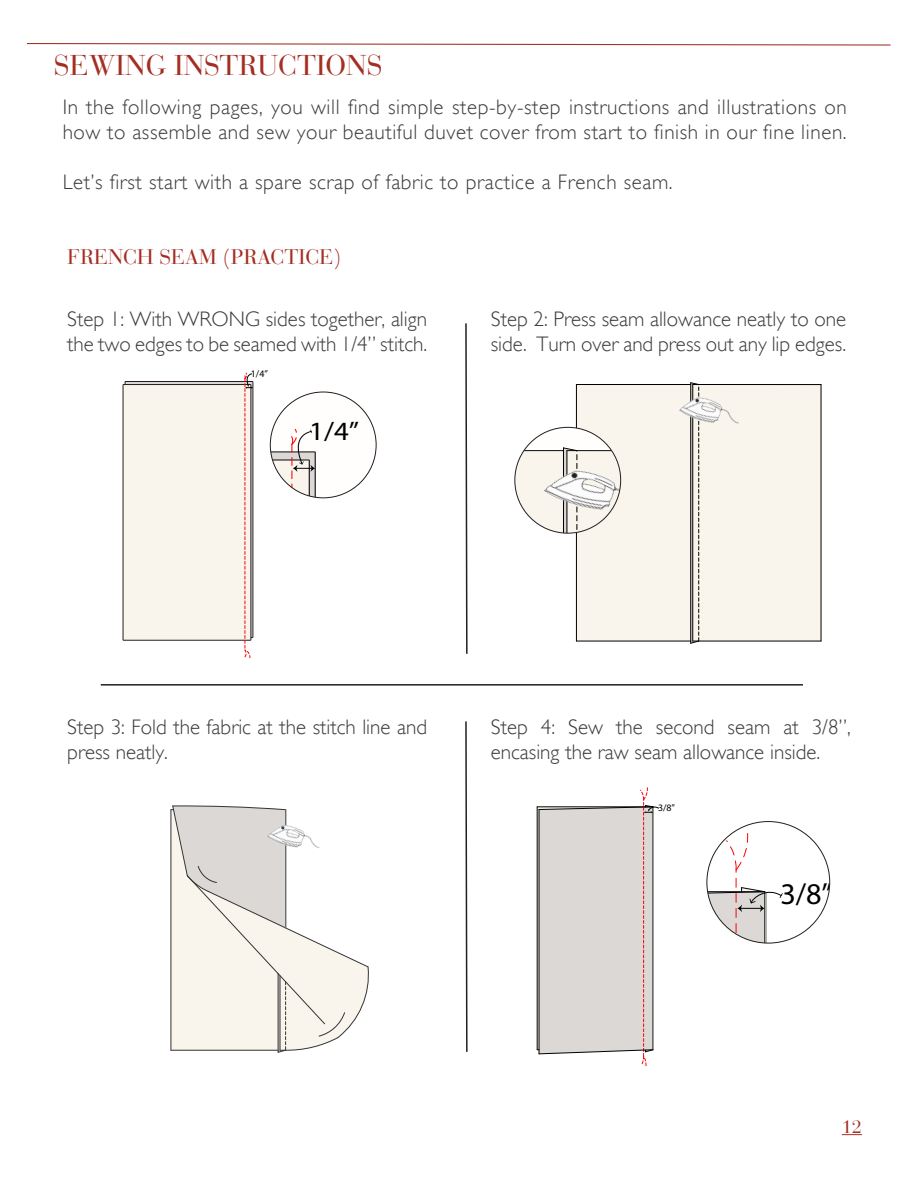
<style>
.page{position:relative;width:918px;height:1188px;background:#fff}
.page>*{position:absolute;margin:0;border:0;box-sizing:border-box;transform-origin:0 0}
.t1{font:30.15px "Myriad Pro";color:#000}
.t2{font:28.5px "Bauer Bodoni Std";color:#a42e22}
.t3{font:26.4px "Myriad Pro";color:#000;scale:1.09 1}
.t4{font:300 21px/25.2px "Gill Sans";color:#3a3b3a}
.t5{font:300 21px/25.2px "Gill Sans";letter-spacing:.03em;color:#3a3b3a}
.subhead_red{font:21px "Bauer Bodoni Std";color:#a42e22}
.t6{font:18px "Bauer Bodoni Std";color:#a42e22}
.t7{font:9.9px "Myriad Pro";color:#000}
</style>
<div class="page">
<svg style="left:27px;top:43px;width:864px;height:3px"></svg>
<svg style="left:842px;top:1134px;width:20px;height:1px"></svg>
<hr style="left:253px;top:382px;width:1px;height:256px;background:#231f20">
<svg style="left:123px;top:373px;width:130px;height:285px;background:#f3eee7"></svg>
<hr style="left:270px;top:459px;width:39px;height:2px;background:#231f20">
<hr style="left:315px;top:452px;width:1px;height:46px;background:#231f20">
<svg style="left:271px;top:428px;width:44px;height:70px"></svg>
<div style="left:576px;top:385px;width:115px;height:256px;background:#f9f5ed"></div>
<div style="left:699px;top:385px;width:122px;height:256px;background:#f9f5ed"></div>
<hr style="left:576px;top:385px;width:1px;height:256px;background:#000">
<hr style="left:821px;top:385px;width:1px;height:256px;background:#000">
<hr style="left:693px;top:641px;width:128px;height:1px;background:#000">
<hr style="left:693px;top:384px;width:128px;height:1px;background:#000">
<hr style="left:576px;top:384px;width:115px;height:1px;background:#000">
<svg style="left:690px;top:382px;width:9px;height:262px;background:#adaba6"></svg>
<hr style="left:576px;top:641px;width:115px;height:1px;background:#000">
<img style="left:679px;top:383px;width:60px;height:61px">
<div style="left:515px;top:427px;width:106px;height:106px;background:#fffefc;border-radius:50%"></div>
<svg style="left:515px;top:451px;width:48px;height:82px;fill:#f9f5ed"></svg>
<div style="left:577px;top:451px;width:44px;height:82px;background:#f9f5ed"></div>
<hr style="left:515px;top:450px;width:49px;height:1px;background:#000">
<svg style="left:563px;top:447px;width:15px;height:86px"></svg>
<img style="left:533px;top:448px;width:88px;height:79px">
<svg style="left:465px;top:323px;width:3px;height:331px"></svg>
<hr style="left:101px;top:684px;width:702px;height:2px;background:#231f20">
<svg style="left:171px;top:806px;width:198px;height:247px"></svg>
<hr style="left:286px;top:810px;width:1px;height:118px;background:#9b9898">
<img style="left:261px;top:812px;width:64px;height:54px">
<svg style="left:465px;top:721px;width:3px;height:331px"></svg>
<svg style="left:537px;top:788px;width:122px;height:278px;background:#d9d4d2"></svg>
<svg style="left:707px;top:833px;width:76px;height:110px"></svg>
<p class="t2" style="left:54px;top:48px;width:330px">SEWING INSTRUCTIONS</p>
<p class="t5" style="left:63px;top:94px;width:786px">In the following pages, you will find simple step-by-step instructions and illustrations on how to assemble and sew your beautiful duvet cover from start to finish in our fine linen.</p>
<p class="t5" style="left:63px;top:170px;width:611px">Let’s first start with a spare scrap of fabric to practice a French seam.</p>
<p class="subhead_red" style="left:67px;top:244px;width:276px">FRENCH SEAM (PRACTICE)</p>
<p class="t4" style="left:67px;top:306px;width:361px">Step 1: With WRONG sides together, align the two edges to be seamed with 1/4” stitch.</p>
<p class="t7" style="left:251px;top:367px;width:19px">1/4”</p>
<p class="t3" style="left:309px;top:414px;width:47px">1/4”</p>
<p class="t4" style="left:491px;top:306px;width:357px">Step 2: Press seam allowance neatly to one side. Turn over and press out any lip edges.</p>
<p class="t4" style="left:67px;top:714px;width:361px">Step 3: Fold the fabric at the stitch line and press neatly.</p>
<p class="t4" style="left:491px;top:714px;width:361px">Step 4: Sew the second seam at 3/8”, encasing the raw seam allowance inside.</p>
<p class="t7" style="left:658px;top:801px;width:18px">3/8”</p>
<p class="t1" style="left:780px;top:875px;width:53px">3/8”</p>
<p class="t6" style="left:842px;top:1116px;width:22px">12</p>
</div>
